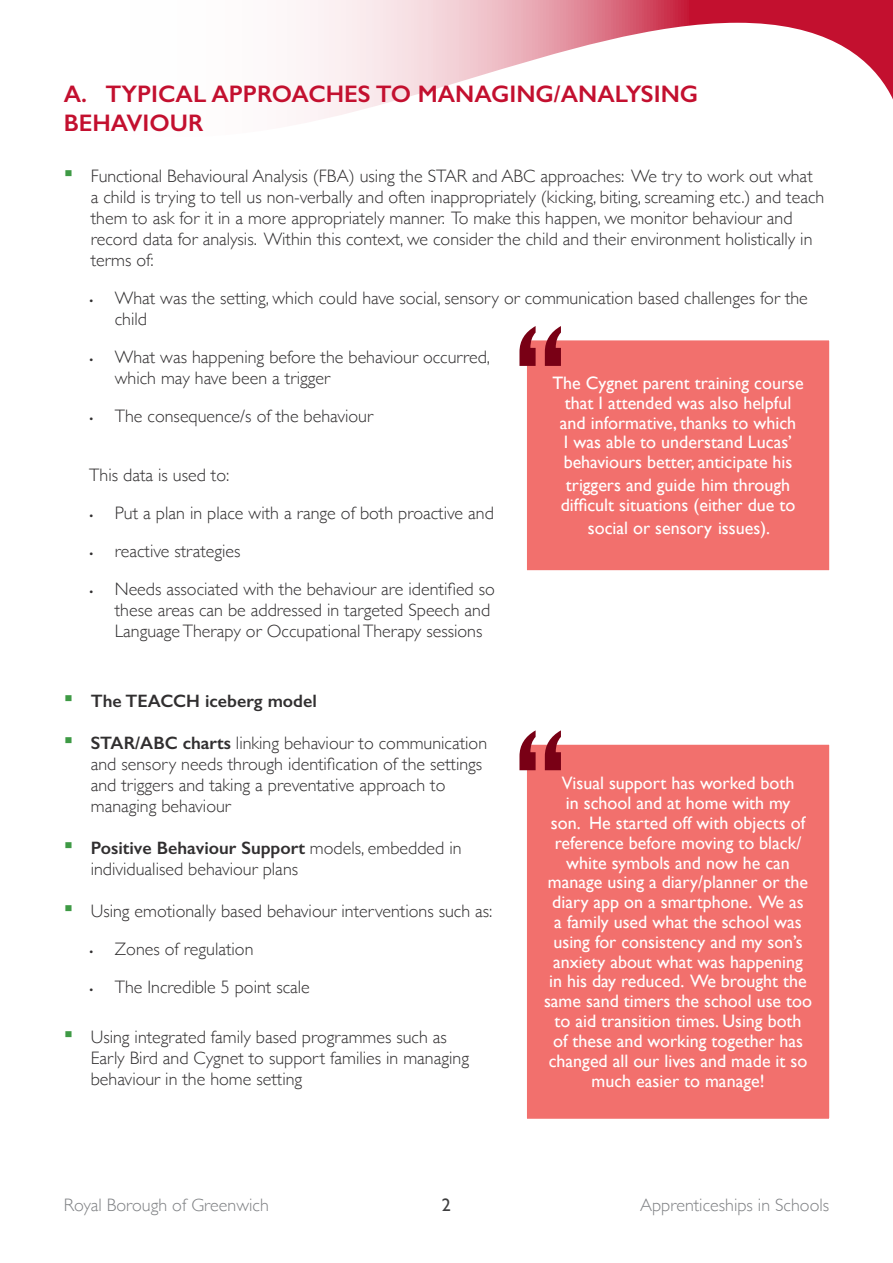
<style>
.page{position:relative;width:893px;height:1263px;background:#fff}
.page>*{position:absolute;margin:0;border:0;box-sizing:border-box;transform-origin:0 0}
.Section_Heading{font:600 24px/28.8px "Gill Sans";color:#c3102f}
.Bullet_shape_level_2{font:300 18px/21px "Gill Sans";color:#312f30}
.t1{font:18px/19.8px "Gill Sans";color:#fff;text-align:center}
.t2{font:300 18px "Gill Sans";color:#808285}
.t3{font:600 18px "Gill Sans";color:#312f30}
.t4{font:18px "Gill Sans";color:#3e3e3f}
.s1{font-family:"Georgia";font-weight:400;font-size:27px;color:#3e9a45}
.s2{font-weight:600}
</style>
<div class="page">
<svg style="left:689px;top:0;width:204px;height:100px"></svg>
<svg style="left:304px;top:0;width:385px;height:123px"></svg>
<div style="left:527px;top:340px;width:303px;height:231px;background:#f2706d"></div>
<svg style="left:519px;top:326px;width:42px;height:40px"></svg>
<div style="left:519px;top:744px;width:311px;height:375px;background:#f2706d"></div>
<svg style="left:519px;top:730px;width:42px;height:40px"></svg>
<p class="Section_Heading" style="left:64px;top:80px;width:636px">A. TYPICAL APPROACHES TO MANAGING/ANALYSING<br>BEHAVIOUR</p>
<p class="Bullet_shape_level_2" style="left:91px;top:164px;width:735px;text-indent:-27px"><span class="s1">▪</span> Functional Behavioural Analysis (FBA) using the STAR and ABC approaches: We try to work out what a child is trying to tell us non-verbally and often inappropriately (kicking, biting, screaming etc.) and teach them to ask for it in a more appropriately manner. To make this happen, we monitor behaviour and record data for analysis. Within this context, we consider the child and their environment holistically in terms of:</p>
<p class="Bullet_shape_level_2" style="left:115px;top:286px;width:695px;text-indent:-26px"><span class="s2">.</span> What was the setting, which could have social, sensory or communication based challenges for the child</p>
<p class="Bullet_shape_level_2" style="left:115px;top:345px;width:377px;text-indent:-26px"><span class="s2">.</span> What was happening before the behaviour occurred, which may have been a trigger</p>
<p class="Bullet_shape_level_2" style="left:89px;top:404px;width:285px"><span class="s2">.</span> The consequence/s of the behaviour</p>
<p class="t1" style="left:552px;top:373px;width:253px">The Cygnet parent training course that I attended was also helpful and informative, thanks to which<br>I was able to understand Lucas’ behaviours better, anticipate his</p>
<p class="t1" style="left:561px;top:475px;width:236px;text-align:left">triggers and guide him through difficult situations (either due to</p>
<p class="t1" style="left:588px;top:518px;width:184px">social or sensory issues).</p>
<p class="Bullet_shape_level_2" style="left:89px;top:463px;width:142px">This data is used to:</p>
<p class="Bullet_shape_level_2" style="left:89px;top:501px;width:406px"><span class="s2">.</span> Put a plan in place with a range of both proactive and</p>
<p class="Bullet_shape_level_2" style="left:89px;top:539px;width:153px"><span class="s2">.</span> reactive strategies</p>
<p class="Bullet_shape_level_2" style="left:115px;top:577px;width:382px;text-indent:-26px"><span class="s2">.</span> Needs associated with the behaviour are identified so these areas can be addressed in targeted Speech and<br>Language Therapy or Occupational Therapy sessions</p>
<p class="t3" style="left:64px;top:690px;width:255px"><span class="s1">▪</span> The TEACCH iceberg model</p>
<p class="Bullet_shape_level_2" style="left:91px;top:731px;width:398px;text-indent:-27px"><span class="s1">▪</span> <span class="s2">STAR/ABC charts</span> linking behaviour to communication and sensory needs through identification of the settings and triggers and taking a preventative approach to managing behaviour</p>
<p class="Bullet_shape_level_2" style="left:91px;top:836px;width:372px;text-indent:-27px"><span class="s1">▪</span> <span class="s2">Positive Behaviour Support</span> models, embedded in individualised behaviour plans</p>
<p class="Bullet_shape_level_2" style="left:64px;top:899px;width:430px"><span class="s1">▪</span> Using emotionally based behaviour interventions such as:</p>
<p class="Bullet_shape_level_2" style="left:89px;top:937px;width:166px"><span class="s2">.</span> Zones of regulation</p>
<p class="Bullet_shape_level_2" style="left:89px;top:975px;width:222px"><span class="s2">.</span> The Incredible 5 point scale</p>
<p class="Bullet_shape_level_2" style="left:91px;top:1025px;width:380px;text-indent:-27px"><span class="s1">▪</span> Using integrated family based programmes such as<br>Early Bird and Cygnet to support families in managing behaviour in the home setting</p>
<p class="t1" style="left:544px;top:773px;width:270px">Visual support has worked both<br>in school and at home with my<br>son. He started off with objects of reference before moving to black/ white symbols and now he can manage using a diary/planner or the diary app on a smartphone. We as<br>a family used what the school was using for consistency and my son’s anxiety about what was happening<br>in his day reduced. We brought the same sand timers the school use too to aid transition times. Using both<br>of these and working together has changed all our lives and made it so much easier to manage!</p>
<p class="t2" style="left:64px;top:1190px;width:207px">Royal Borough of Greenwich</p>
<p class="t4" style="left:442px;top:1194px;width:10px">2</p>
<p class="t2" style="left:640px;top:1190px;width:191px">Apprenticeships in Schools</p>
</div>
